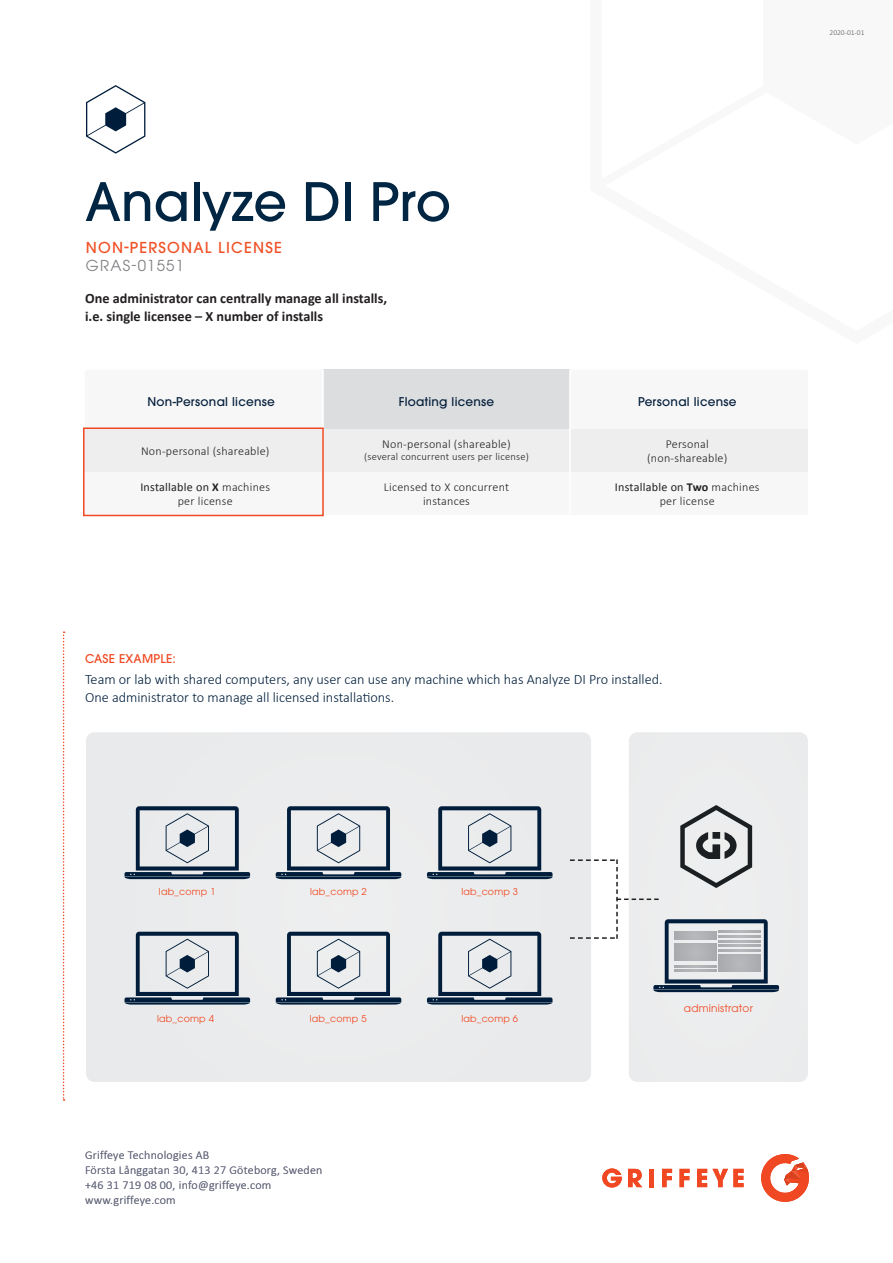
<style>
.page{position:relative;width:893px;height:1263px;background:#fff}
.page>*{position:absolute;margin:0;border:0;box-sizing:border-box;transform-origin:0 0}
.t1{font:500 52.5px "ITC Avant Garde Pro";color:#002643}
.t2{font:500 15px "ITC Avant Garde Pro";letter-spacing:.08em;color:#f05228}
.t3{font:15px "ITC Avant Garde Pro";letter-spacing:.08em;color:#808285}
.t4{font:300 14.25px/18px "Calibri";color:#001e3c}
.t5{font:700 14.25px/18px "Calibri";color:#231f20}
.t6{font:300 12.15px/14.5px "Calibri";letter-spacing:.02em;color:#231f20;text-align:center}
.t7{font:300 12px/15px "Calibri";letter-spacing:.02em;color:#676a7e}
.t8{font:500 12px "ITC Avant Garde Std";letter-spacing:.02em;color:#051f3b}
.t9{font:500 12px "ITC Avant Garde Pro";letter-spacing:.02em;color:#f04822}
.t10{font:300 10.5px "Calibri";letter-spacing:.02em;color:#231f20}
.t11{font:10.5px "ITC Avant Garde Pro";letter-spacing:.02em;color:#f04822}
.t12{font:9.45px "ITC Avant Garde Pro";letter-spacing:.02em;color:#f04822}
.t13{font:300 7.5px "Calibri";color:#57585a}
.s1{font-weight:400}
.s2{font-weight:700}
</style>
<div class="page">
<div style="left:629px;top:732px;width:179px;height:350px;background:#e9eaeb;border-radius:9px"></div>
<svg style="left:602px;top:1168px;width:20px;height:19px"></svg>
<svg style="left:628px;top:1169px;width:14px;height:18px"></svg>
<div style="left:649px;top:1169px;width:5px;height:18px;background:#f04822"></div>
<svg style="left:662px;top:1169px;width:10px;height:18px"></svg>
<svg style="left:680px;top:1169px;width:9px;height:18px"></svg>
<svg style="left:697px;top:1169px;width:47px;height:18px"></svg>
<svg style="left:761px;top:1154px;width:48px;height:48px"></svg>
<div style="left:86px;top:732px;width:505px;height:350px;background:#e9eaeb;border-radius:9px"></div>
<svg style="left:86px;top:85px;width:59px;height:69px"></svg>
<svg style="left:63px;top:631px;width:2px;height:470px"></svg>
<svg style="left:125px;top:806px;width:125px;height:73px"></svg>
<svg style="left:125px;top:932px;width:125px;height:72px"></svg>
<svg style="left:276px;top:806px;width:125px;height:73px"></svg>
<svg style="left:276px;top:932px;width:125px;height:72px"></svg>
<svg style="left:427px;top:806px;width:125px;height:73px"></svg>
<svg style="left:427px;top:932px;width:125px;height:72px"></svg>
<div style="left:323px;top:370px;width:247px;height:59px;background:#dcdddf"></div>
<div style="left:85px;top:429px;width:723px;height:43px;background:#eeeeef"></div>
<div style="left:85px;top:472px;width:723px;height:43px;background:#f7f7f8"></div>
<hr style="left:322px;top:370px;width:2px;height:146px;background:#fff">
<hr style="left:569px;top:370px;width:2px;height:146px;background:#fff">
<div style="left:83px;top:427px;width:241px;height:89px;border:2px solid #f04822"></div>
<svg style="left:570px;top:805px;width:209px;height:187px"></svg>
<div style="left:674px;top:931px;width:42px;height:8px;background:#b1b2b5"></div>
<div style="left:674px;top:943px;width:42px;height:18px;background:#b0b1b5"></div>
<div style="left:718px;top:954px;width:42px;height:18px;background:#b0b1b5"></div>
<hr style="left:674px;top:965px;width:42px;height:2px;background:#a8a9ad">
<hr style="left:718px;top:931px;width:42px;height:2px;background:#a8a9ad">
<hr style="left:718px;top:940px;width:42px;height:2px;background:#a8a9ad">
<hr style="left:674px;top:969px;width:42px;height:3px;background:#a8a9ad">
<hr style="left:718px;top:935px;width:42px;height:2px;background:#a8a9ad">
<hr style="left:718px;top:944px;width:42px;height:3px;background:#a8a9ad">
<hr style="left:718px;top:949px;width:42px;height:2px;background:#a8a9ad">
<h1 class="t1" style="left:85px;top:168px;width:368px">Analyze DI Pro</h1>
<p class="t2" style="left:86px;top:238px;width:197px">NON-PERSONAL LICENSE</p>
<p class="t3" style="left:86px;top:257px;width:100px">GRAS-01551</p>
<p class="t5" style="left:85px;top:289px;width:304px">One administrator can centrally manage all installs, i.e. single licensee – X number of installs</p>
<p class="t8" style="left:148px;top:394px;width:129px">Non-Personal license</p>
<p class="t8" style="left:399px;top:394px;width:97px">Floating license</p>
<p class="t8" style="left:638px;top:394px;width:100px">Personal license</p>
<p class="t6" style="left:382px;top:436px;width:130px">Non-personal (shareable)</p>
<p class="t10" style="left:364px;top:450px;width:166px">(several concurrent users per license)</p>
<p class="t6" style="left:141px;top:444px;width:130px">Non-personal (shareable)</p>
<p class="t6" style="left:647px;top:436px;width:82px">Personal (non-shareable)</p>
<p class="t6" style="left:140px;top:479px;width:131px"><span class="s1">Installable on</span> <span class="s2">X</span> machines per license</p>
<p class="t6" style="left:384px;top:479px;width:127px">Licensed to X concurrent instances</p>
<p class="t6" style="left:615px;top:479px;width:146px"><span class="s1">Installable on</span> <span class="s2">Two</span> machines per license</p>
<p class="t9" style="left:85px;top:651px;width:92px">CASE EXAMPLE:</p>
<p class="t4" style="left:85px;top:670px;width:579px">Team or lab with shared computers, any user can use any machine which has Analyze DI Pro installed.<br>One administrator to manage all licensed installations.</p>
<p class="t13" style="left:829px;top:28px;width:37px">2020-01-01</p>
<p class="t12" style="left:159px;top:885px;width:58px">lab_comp 1</p>
<p class="t12" style="left:310px;top:885px;width:58px">lab_comp 2</p>
<p class="t12" style="left:461px;top:885px;width:58px">lab_comp 3</p>
<p class="t12" style="left:157px;top:1012px;width:58px">lab_comp 4</p>
<p class="t12" style="left:310px;top:1012px;width:58px">lab_comp 5</p>
<p class="t7" style="left:85px;top:1147px;width:239px">Griffeye Technologies AB<br>Första Långgatan 30, 413 27 Göteborg, Sweden +46 31 719 08 00, info@griffeye.com www.griffeye.com</p>
<p class="t12" style="left:461px;top:1012px;width:58px">lab_comp 6</p>
<p class="t11" style="left:684px;top:1002px;width:70px">administrator</p>
</div>
